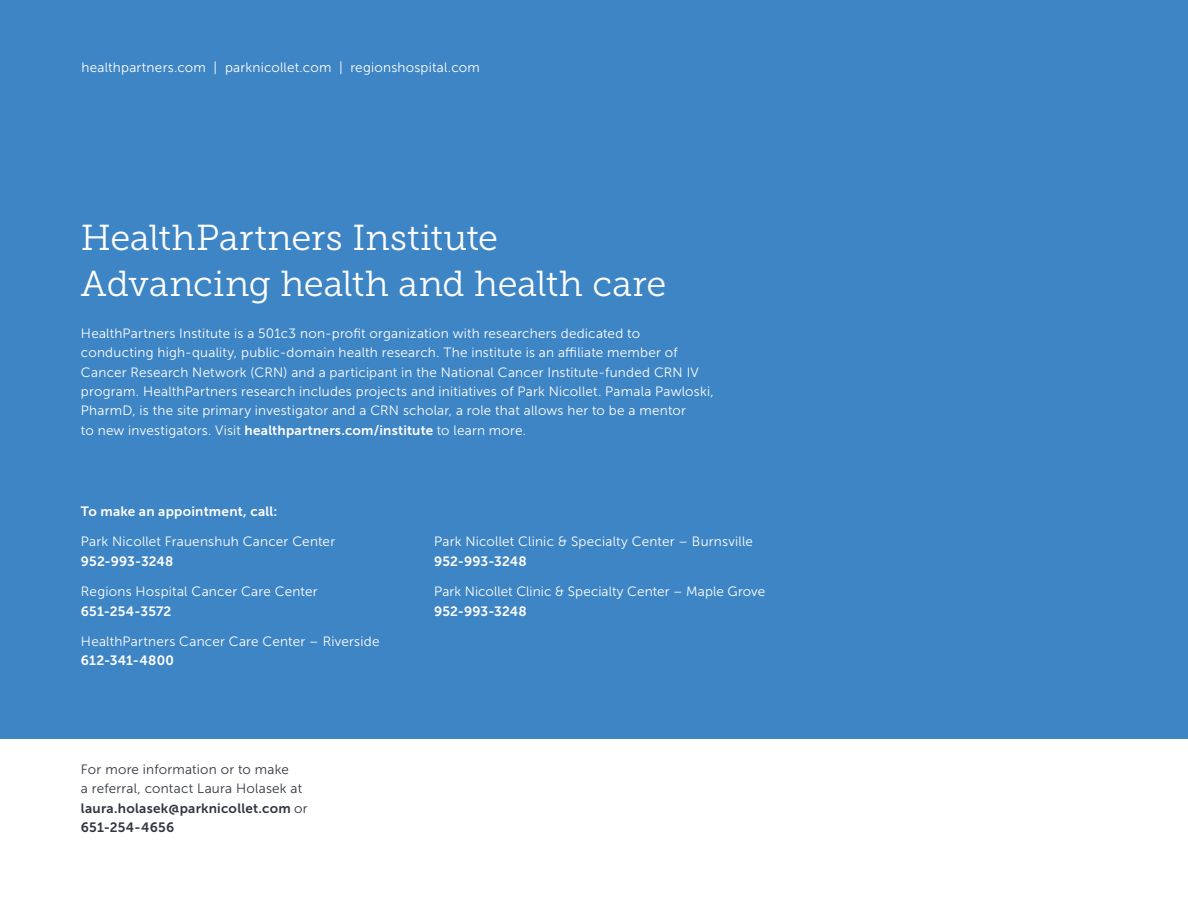
<style>
.page{position:relative;width:1188px;height:918px;background:#fff}
.page>*{position:absolute;margin:0;border:0;box-sizing:border-box;transform-origin:0 0}
.t1{font:36px/46.5px "Museo Slab 300";color:#fff}
.t2{font:13.5px/19.5px "Museo Sans 300";letter-spacing:.015em;color:#fff}
.t3{font:13.5px "Museo Sans 700";letter-spacing:.015em;color:#fff}
.t4{font:13.5px/19.5px "Museo Sans 300";letter-spacing:.02em;color:#323640}
.t5{font:13.5px/19.5px "Museo Sans 700";letter-spacing:.02em;color:#323640}
.s1{font-family:"Museo Sans 700"}
.s2{font-family:"Museo Sans 300"}
</style>
<div class="page">
<div style="left:0;top:0;width:1188px;height:739px;background:#3e85c5"></div>
<p class="t2" style="left:82px;top:58px;width:400px">healthpartners.com | parknicollet.com | regionshospital.com</p>
<h1 class="t1" style="left:81px;top:215px;width:587px">HealthPartners Institute<br>Advancing health and health care</h1>
<p class="t2" style="left:81px;top:323px;width:634px">HealthPartners Institute is a 501c3 non-profit organization with researchers dedicated to conducting high-quality, public-domain health research. The institute is an affiliate member of Cancer Research Network (CRN) and a participant in the National Cancer Institute-funded CRN IV program. HealthPartners research includes projects and initiatives of Park Nicollet. Pamala Pawloski, PharmD, is the site primary investigator and a CRN scholar, a role that allows her to be a mentor<br>to new investigators. Visit <span class="s1">healthpartners.com/institute</span> to learn more.</p>
<p class="t3" style="left:81px;top:504px;width:198px">To make an appointment, call:</p>
<p class="t2" style="left:81px;top:532px;width:256px">Park Nicollet Frauenshuh Cancer Center</p>
<p class="t3" style="left:81px;top:554px;width:94px">952-993-3248</p>
<p class="t2" style="left:81px;top:582px;width:238px">Regions Hospital Cancer Care Center</p>
<p class="t3" style="left:81px;top:603px;width:92px">651-254-3572</p>
<p class="t2" style="left:81px;top:632px;width:300px">HealthPartners Cancer Care Center – Riverside</p>
<p class="t3" style="left:81px;top:653px;width:95px">612-341-4800</p>
<p class="t4" style="left:81px;top:759px;width:223px">For more information or to make<br>a referral, contact Laura Holasek at</p>
<p class="t5" style="left:81px;top:798px;width:228px">laura.holasek@parknicollet.com <span class="s2">or<br></span>651-254-4656</p>
<p class="t2" style="left:434px;top:532px;width:320px">Park Nicollet Clinic &amp; Specialty Center – Burnsville</p>
<p class="t3" style="left:434px;top:554px;width:94px">952-993-3248</p>
<p class="t2" style="left:434px;top:582px;width:332px">Park Nicollet Clinic &amp; Specialty Center – Maple Grove</p>
<p class="t3" style="left:434px;top:603px;width:94px">952-993-3248</p>
</div>
